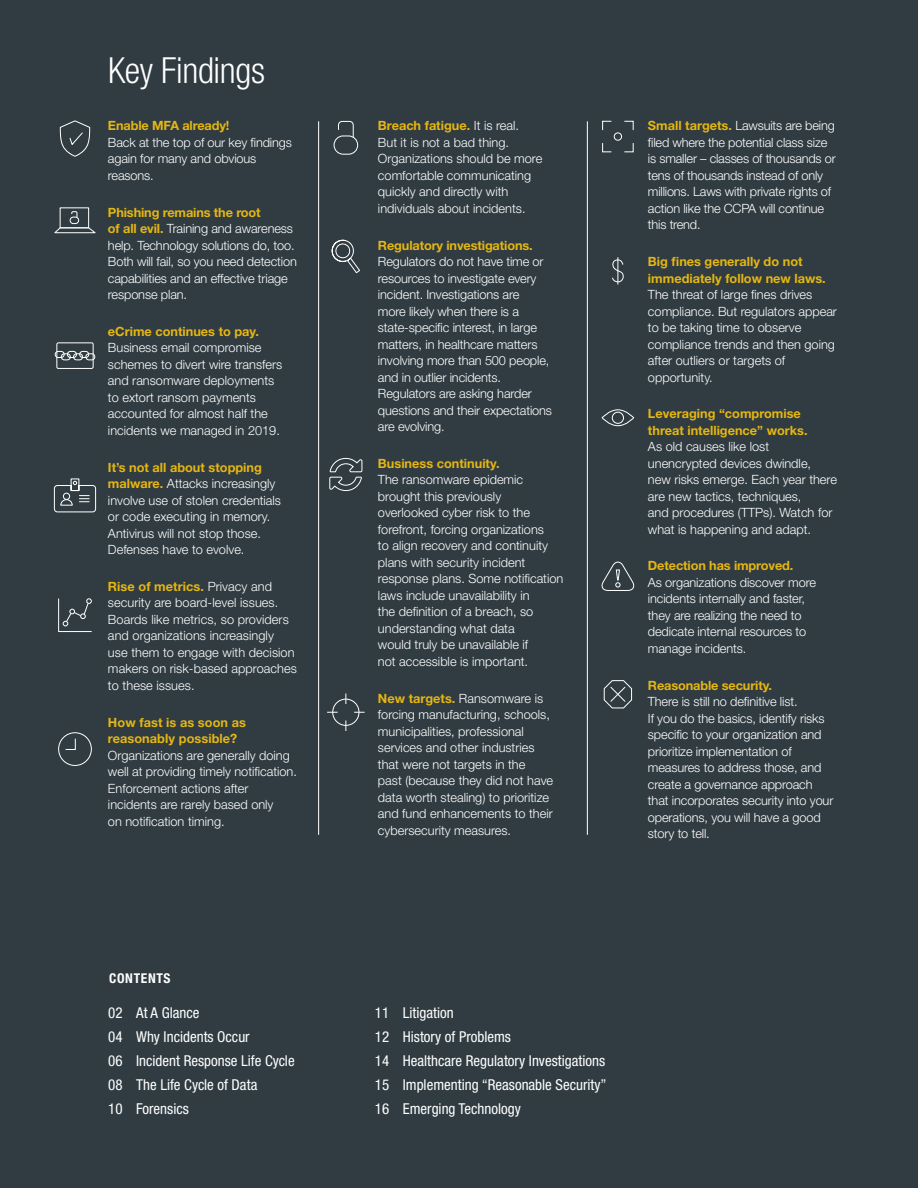
<style>
.page{position:relative;width:918px;height:1188px;background:#303c42}
.page>*{position:absolute;margin:0;border:0;box-sizing:border-box;transform-origin:0 0}
.t1{font:300 condensed 36px "Helvetica Neue LT Std";letter-spacing:-.01em;color:#fff}
.t2{font:condensed 15px/24px "Helvetica Neue LT Std";color:#fff}
.t3{font:700 condensed 13.5px "Helvetica Neue LT Std";letter-spacing:.05em;color:#fff}
.t4{font:300 12.75px/16.5px "Helvetica Neue LT Std";color:#fff}
.t5{font:700 12.75px/16.5px "Helvetica Neue LT Std";color:#e6b711}
.s1{font-weight:700;color:#e6b711}
</style>
<div class="page">
<svg style="left:338px;top:121px;width:16px;height:16px"></svg>
<div style="left:334px;top:136px;width:24px;height:19px;border:1px solid #fff;border-radius:9px"></div>
<svg style="left:331px;top:239px;width:29px;height:35px"></svg>
<svg style="left:329px;top:458px;width:34px;height:33px"></svg>
<hr style="left:318px;top:121px;width:1px;height:714px;background:#fff">
<hr style="left:587px;top:121px;width:1px;height:714px;background:#fff">
<svg style="left:602px;top:121px;width:10px;height:10px"></svg>
<svg style="left:624px;top:121px;width:10px;height:9px"></svg>
<svg style="left:602px;top:143px;width:10px;height:10px"></svg>
<svg style="left:624px;top:143px;width:10px;height:10px"></svg>
<div style="left:614px;top:133px;width:8px;height:8px;border:1px solid #fff;border-radius:50%"></div>
<div style="left:332px;top:699px;width:27px;height:27px;border:1px solid #fff;border-radius:50%"></div>
<div style="left:602px;top:409px;width:32px;height:17px;border:1px solid #fff;border-radius:50%"></div>
<div style="left:612px;top:412px;width:12px;height:12px;border:1px solid #fff;border-radius:50%"></div>
<svg style="left:601px;top:561px;width:34px;height:30px"></svg>
<svg style="left:612px;top:258px;width:12px;height:26px"></svg>
<svg style="left:60px;top:120px;width:31px;height:37px"></svg>
<svg style="left:54px;top:227px;width:42px;height:7px"></svg>
<svg style="left:71px;top:211px;width:7px;height:7px"></svg>
<div style="left:70px;top:217px;width:9px;height:7px;border:1px solid #fff;border-radius:3px"></div>
<div style="left:58px;top:732px;width:34px;height:34px;border:1px solid #fff;border-radius:50%"></div>
<svg style="left:65px;top:738px;width:11px;height:12px"></svg>
<svg style="left:58px;top:598px;width:34px;height:34px"></svg>
<svg style="left:54px;top:478px;width:42px;height:35px"></svg>
<svg style="left:56px;top:342px;width:38px;height:27px"></svg>
<div style="left:67px;top:351px;width:10px;height:7px;border:1px solid #fff;border-radius:3px"></div>
<div style="left:73px;top:353px;width:10px;height:7px;border:1px solid #fff;border-radius:3px"></div>
<div style="left:79px;top:351px;width:10px;height:7px;border:1px solid #fff;border-radius:3px"></div>
<div style="left:85px;top:353px;width:10px;height:7px;border:1px solid #fff;border-radius:3px"></div>
<div style="left:55px;top:351px;width:10px;height:7px;border:1px solid #fff;border-radius:3px"></div>
<div style="left:61px;top:353px;width:10px;height:7px;border:1px solid #fff;border-radius:3px"></div>
<svg style="left:603px;top:680px;width:29px;height:29px"></svg>
<h1 class="t1" style="left:108px;top:50px;width:159px">Key Findings</h1>
<p class="t5" style="left:108px;top:117px;width:123px">Enable MFA already!</p>
<p class="t4" style="left:108px;top:134px;width:186px">Back at the top of our key findings again for many and obvious reasons.</p>
<p class="t4" style="left:108px;top:204px;width:190px"><span class="s1">Phishing remains the root<br>of all evil.</span> Training and awareness help. Technology solutions do, too.<br>Both will fail, so you need detection capabilities and an effective triage response plan.</p>
<p class="t5" style="left:108px;top:323px;width:153px">eCrime continues to pay.</p>
<p class="t4" style="left:108px;top:339px;width:176px">Business email compromise schemes to divert wire transfers and ransomware deployments to extort ransom payments accounted for almost half the incidents we managed in 2019.</p>
<p class="t4" style="left:108px;top:459px;width:175px"><span class="s1">It’s not all about stopping malware.</span> Attacks increasingly involve use of stolen credentials or code executing in memory.<br>Antivirus will not stop those.<br>Defenses have to evolve.</p>
<p class="t4" style="left:108px;top:578px;width:191px"><span class="s1">Rise of metrics.</span> Privacy and security are board-level issues.<br>Boards like metrics, so providers and organizations increasingly<br>use them to engage with decision makers on risk-based approaches to these issues.</p>
<p class="t5" style="left:108px;top:714px;width:140px">How fast is as soon as reasonably possible?</p>
<p class="t4" style="left:108px;top:747px;width:191px">Organizations are generally doing well at providing timely notification.<br>Enforcement actions after incidents are rarely based only<br>on notification timing.</p>
<p class="t4" style="left:378px;top:117px;width:166px"><span class="s1">Breach fatigue.</span> It is real.<br>But it is not a bad thing.<br>Organizations should be more comfortable communicating quickly and directly with individuals about incidents.</p>
<p class="t5" style="left:378px;top:237px;width:156px">Regulatory investigations.</p>
<p class="t4" style="left:378px;top:253px;width:176px">Regulators do not have time or resources to investigate every incident. Investigations are<br>more likely when there is a state-specific interest, in large matters, in healthcare matters involving more than 500 people, and in outlier incidents.<br>Regulators are asking harder questions and their expectations are evolving.</p>
<p class="t5" style="left:378px;top:455px;width:123px">Business continuity.</p>
<p class="t4" style="left:378px;top:471px;width:187px">The ransomware epidemic brought this previously overlooked cyber risk to the forefront, forcing organizations<br>to align recovery and continuity plans with security incident response plans. Some notification laws include unavailability in<br>the definition of a breach, so understanding what data<br>would truly be unavailable if<br>not accessible is important.</p>
<p class="t4" style="left:378px;top:689px;width:177px"><span class="s1">New targets.</span> Ransomware is forcing manufacturing, schools, municipalities, professional services and other industries that were not targets in the<br>past (because they did not have data worth stealing) to prioritize and fund enhancements to their cybersecurity measures.</p>
<p class="t4" style="left:648px;top:117px;width:189px"><span class="s1">Small targets.</span> Lawsuits are being filed where the potential class size is smaller – classes of thousands or tens of thousands instead of only millions. Laws with private rights of action like the CCPA will continue this trend.</p>
<p class="t5" style="left:648px;top:253px;width:179px">Big fines generally do not immediately follow new laws.</p>
<p class="t4" style="left:648px;top:286px;width:191px">The threat of large fines drives compliance. But regulators appear to be taking time to observe compliance trends and then going after outliers or targets of opportunity.</p>
<p class="t5" style="left:648px;top:405px;width:161px">Leveraging “compromise threat intelligence” works.</p>
<p class="t4" style="left:648px;top:438px;width:191px">As old causes like lost unencrypted devices dwindle, new risks emerge. Each year there are new tactics, techniques,<br>and procedures (TTPs). Watch for what is happening and adapt.</p>
<p class="t5" style="left:648px;top:557px;width:147px">Detection has improved.</p>
<p class="t4" style="left:648px;top:574px;width:170px">As organizations discover more incidents internally and faster, they are realizing the need to dedicate internal resources to manage incidents.</p>
<p class="t5" style="left:648px;top:677px;width:126px">Reasonable security.</p>
<p class="t4" style="left:648px;top:693px;width:187px">There is still no definitive list.<br>If you do the basics, identify risks specific to your organization and prioritize implementation of measures to address those, and create a governance approach that incorporates security into your operations, you will have a good story to tell.</p>
<p class="t3" style="left:109px;top:970px;width:63px">CONTENTS</p>
<p class="t2" style="left:108px;top:1001px;width:188px">02 At A Glance<br>04 Why Incidents Occur<br>06 Incident Response Life Cycle<br>08 The Life Cycle of Data<br>10 Forensics</p>
<p class="t2" style="left:375px;top:1001px;width:233px">11 Litigation<br>12 History of Problems<br>14 Healthcare Regulatory Investigations<br>15 Implementing “Reasonable Security”<br>16 Emerging Technology</p>
</div>
